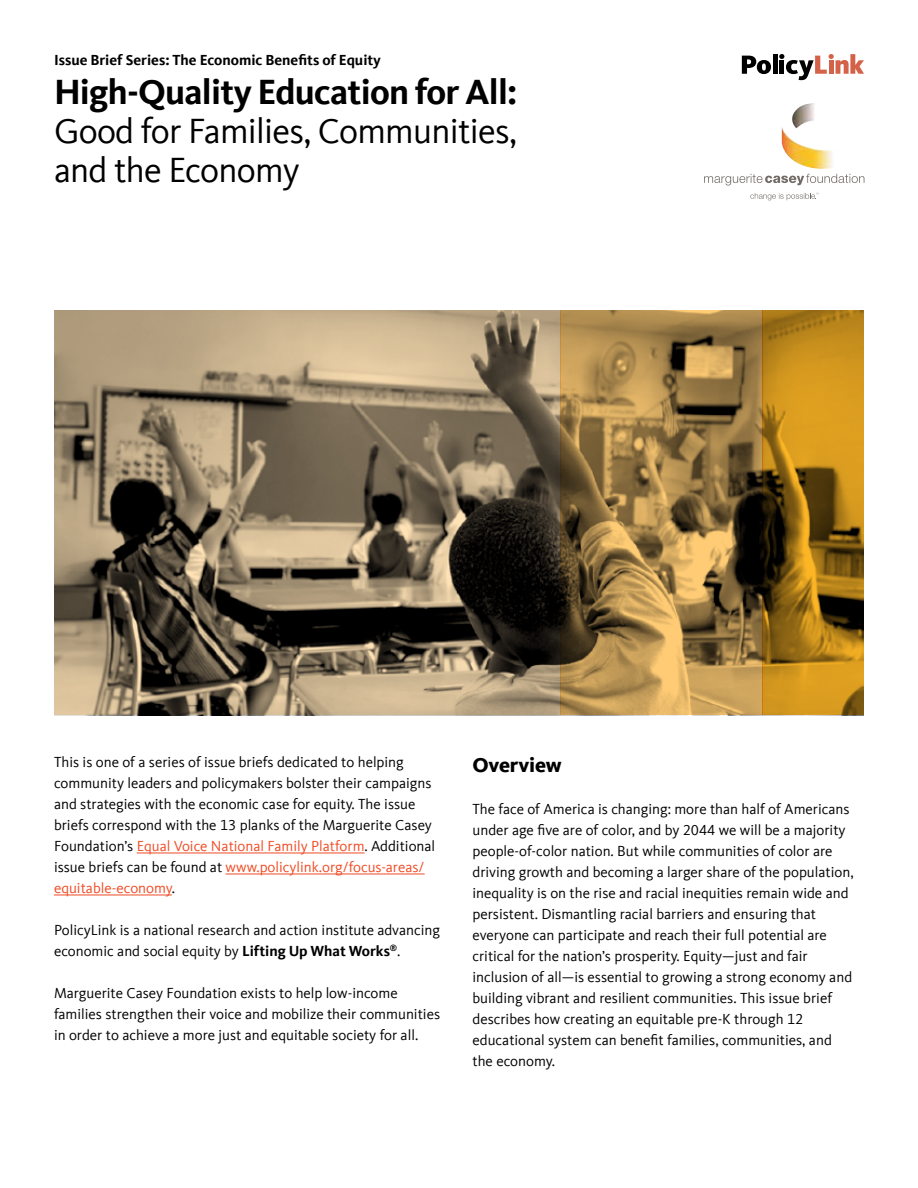
<style>
.page{position:relative;width:918px;height:1188px;background:#fff}
.page>*{position:absolute;margin:0;border:0;box-sizing:border-box;transform-origin:0 0}
.t1{font:36px/39px "Kievit Offc";letter-spacing:-.02em;color:#000}
.t2{font:700 36px "Kievit Offc";letter-spacing:-.02em;color:#000}
.t3{font:800 21px "Kievit Offc";letter-spacing:-.01em;color:#000}
.t4{font:15px/21px "Kievit Offc";color:#000}
.t5{font:700 15px "Kievit Offc";color:#000}
.s1{color:#f04b24}
.s2{font-weight:700}
</style>
<div class="page">
<svg style="left:742px;top:56px;width:29px;height:18px"></svg>
<hr style="left:773px;top:54px;width:4px;height:20px;background:#000">
<svg style="left:779px;top:54px;width:85px;height:26px"></svg>
<img style="left:54px;top:310px;width:810px;height:406px">
<hr style="left:137px;top:853px;width:228px;height:1px;background:#f04b24">
<hr style="left:226px;top:874px;width:199px;height:1px;background:#f04b24">
<hr style="left:54px;top:895px;width:118px;height:1px;background:#f04b24">
<svg style="left:704px;top:174px;width:160px;height:11px"></svg>
<img style="left:782px;top:103px;width:50px;height:66px">
<svg style="left:750px;top:193px;width:69px;height:7px"></svg>
<p class="t5" style="left:54px;top:51px;width:329px">Issue Brief Series: The Economic Benefits of Equity</p>
<h1 class="t2" style="left:54px;top:71px;width:465px">High-Quality Education for All:</h1>
<h1 class="t1" style="left:54px;top:112px;width:464px">Good for Families, Communities, and the Economy</h1>
<p class="t4" style="left:54px;top:752px;width:383px">This is one of a series of issue briefs dedicated to helping community leaders and policymakers bolster their campaigns and strategies with the economic case for equity. The issue briefs correspond with the 13 planks of the Marguerite Casey Foundation’s <span class="s1">Equal Voice National Family Platform</span>. Additional issue briefs can be found at <span class="s1">www.policylink.org/focus-areas/ equitable-economy</span>.</p>
<p class="t4" style="left:54px;top:920px;width:388px">PolicyLink is a national research and action institute advancing economic and social equity by <span class="s2">Lifting Up What Works</span><sup>®</sup>.</p>
<p class="t4" style="left:54px;top:983px;width:388px">Marguerite Casey Foundation exists to help low-income families strengthen their voice and mobilize their communities in order to achieve a more just and equitable society for all.</p>
<h2 class="t3" style="left:472px;top:753px;width:91px">Overview</h2>
<p class="t4" style="left:472px;top:799px;width:383px">The face of America is changing: more than half of Americans under age five are of color, and by 2044 we will be a majority people-of-color nation. But while communities of color are driving growth and becoming a larger share of the population, inequality is on the rise and racial inequities remain wide and persistent. Dismantling racial barriers and ensuring that everyone can participate and reach their full potential are critical for the nation’s prosperity. Equity—just and fair inclusion of all—is essential to growing a strong economy and building vibrant and resilient communities. This issue brief describes how creating an equitable pre-K through 12 educational system can benefit families, communities, and the economy.</p>
</div>
